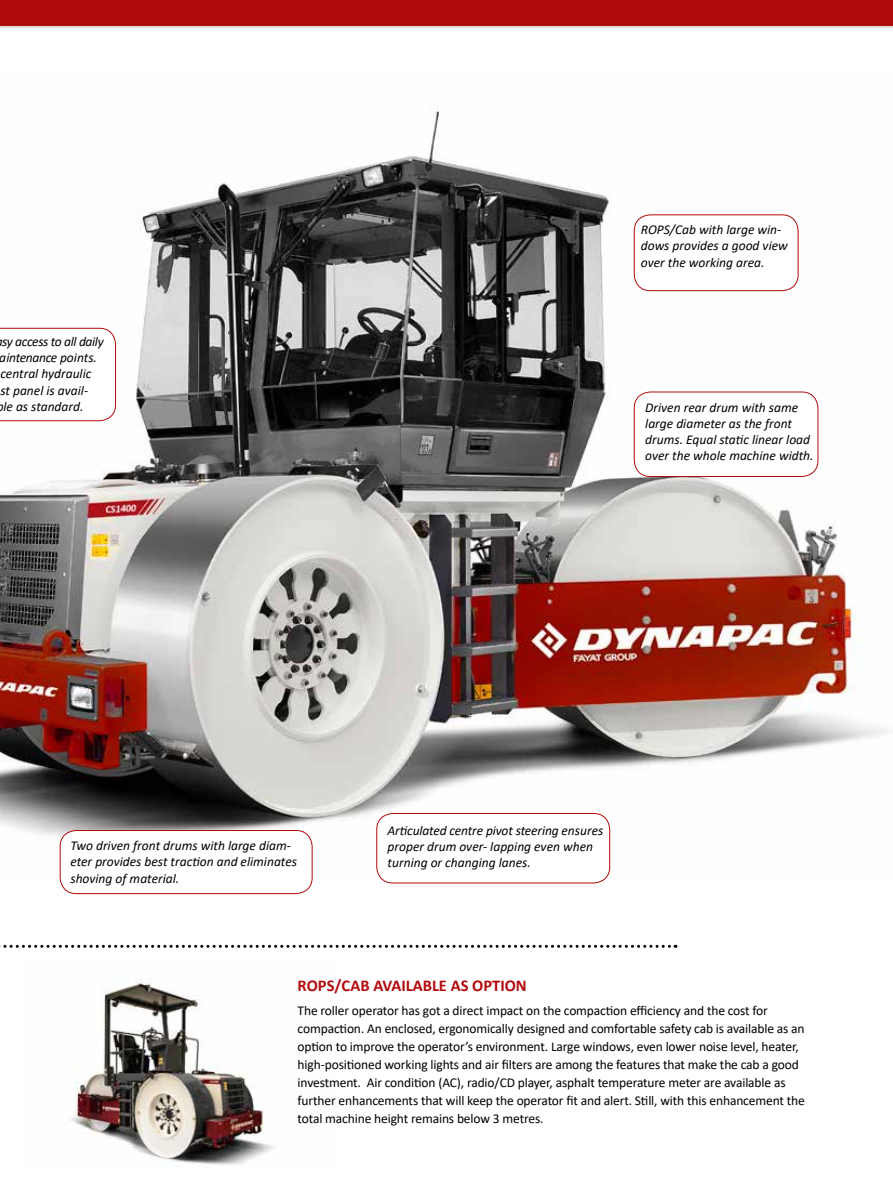
<style>
.page{position:relative;width:893px;height:1191px;background:#fff}
.page>*{position:absolute;margin:0;border:0;box-sizing:border-box;transform-origin:0 0}
.t1{font:700 16.5px "Calibri";color:#b30a0d}
.t2{font:13.5px/18px "Calibri";letter-spacing:-.01em;color:#000}
.t3{font:italic 13.5px/16.2px "Calibri";color:#000}
</style>
<div class="page">
<hr style="left:0;top:25px;width:893px;height:3px;background:#dadada">
<div style="left:0;top:0;width:893px;height:26px;background:#b00a0c"></div>
<img style="left:0;top:111px;width:888px;height:772px">
<svg style="left:0;top:328px;width:116px;height:93px"></svg>
<div style="left:60px;top:830px;width:252px;height:63px;background:#fff;border-radius:16px"></div>
<div style="left:60px;top:830px;width:252px;height:64px;border:1px solid #b30a0d;border-radius:16px"></div>
<div style="left:634px;top:215px;width:164px;height:76px;background:#fff;border-radius:16px"></div>
<div style="left:634px;top:214px;width:164px;height:77px;border:1px solid #b30a0d;border-radius:16px"></div>
<div style="left:377px;top:813px;width:233px;height:70px;background:#fff;border-radius:16px"></div>
<div style="left:376px;top:813px;width:234px;height:70px;border:1px solid #b30a0d;border-radius:16px"></div>
<div style="left:634px;top:392px;width:184px;height:84px;background:#fff;border-radius:16px"></div>
<div style="left:634px;top:392px;width:184px;height:85px;border:1px solid #b30a0d;border-radius:16px"></div>
<svg style="left:0;top:944px;width:676px;height:3px"></svg>
<img style="left:70px;top:978px;width:204px;height:187px">
<p class="t3" style="left:0;top:333px;width:105px">sy access to all daily aintenance points. central hydraulic st panel is avail-<br>le as standard.</p>
<p class="t3" style="left:641px;top:221px;width:148px">ROPS/Cab with large win&shy;dows provides a good view over the working area.</p>
<p class="t3" style="left:645px;top:398px;width:170px">Driven rear drum with same large diameter as the front drums. Equal static linear load over the whole machine width.</p>
<p class="t3" style="left:70px;top:837px;width:228px">Two driven front drums with large diam&shy;eter provides best traction and eliminates shoving of material.</p>
<p class="t3" style="left:388px;top:821px;width:217px">Articulated centre pivot steering ensures proper drum over- lapping even when turning or changing lanes.</p>
<p class="t1" style="left:298px;top:974px;width:231px">ROPS/CAB AVAILABLE AS OPTION</p>
<p class="t2" style="left:298px;top:1001px;width:509px">The roller operator has got a direct impact on the compaction efficiency and the cost for compaction. An enclosed, ergonomically designed and comfortable safety cab is available as an option to improve the operator’s environment. Large windows, even lower noise level, heater, high-positioned working lights and air filters are among the features that make the cab a good investment. Air condition (AC), radio/CD player, asphalt temperature meter are available as further enhancements that will keep the operator fit and alert. Still, with this enhancement the total machine height remains below 3 metres.</p>
</div>
